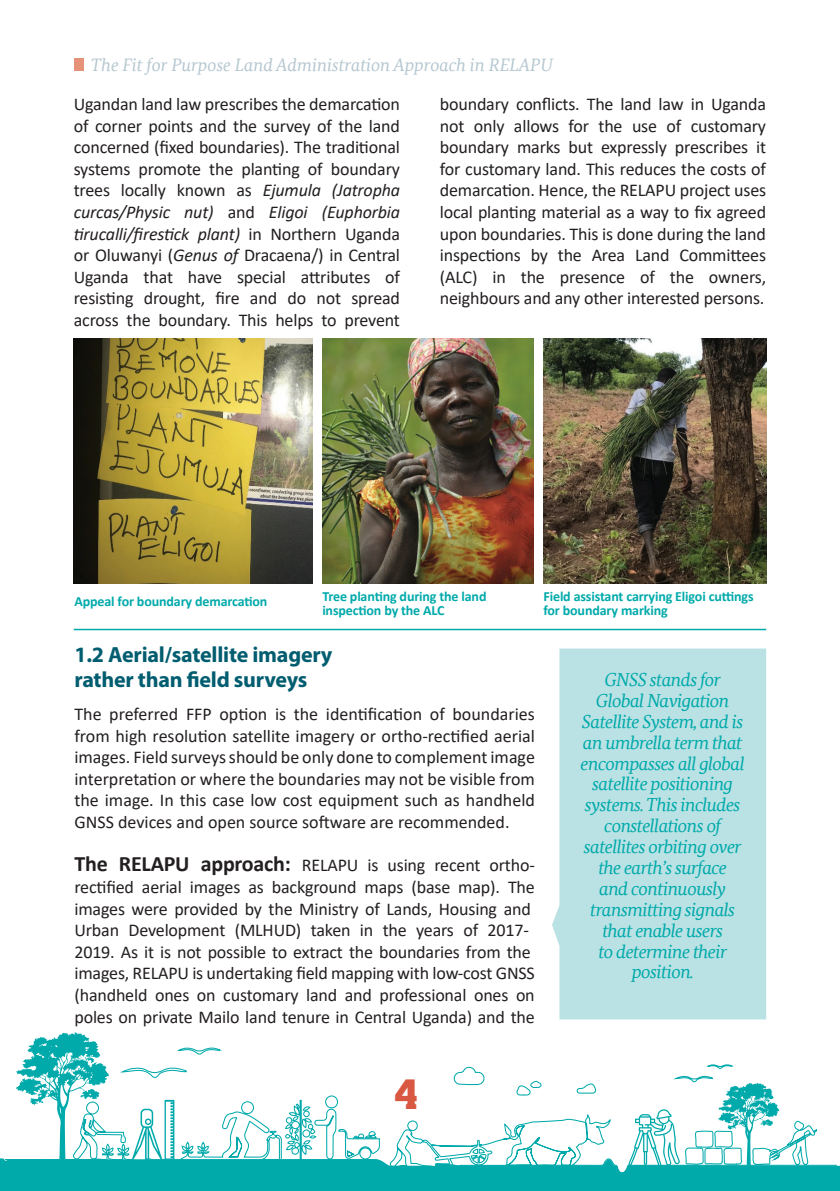
<style>
.page{position:relative;width:840px;height:1191px;background:#fff}
.page>*{position:absolute;margin:0;border:0;box-sizing:border-box;transform-origin:0 0}
.t1{font:42px "aka Chen";color:#d95842}
.t2{font:700 22px/25.4px "Myriad Pro";letter-spacing:-.01em;color:#005d70}
.t3{font:italic 18.8px/20.8px "Bundes Serif";letter-spacing:-.03em;color:#00a9aa;text-align:center}
.t4{font:18px/21.6px "Calibri";letter-spacing:-.01em;color:#231f20;text-align:justify}
.t5{font:italic 18px "Bundes Serif";color:#b5c7d0}
.t6{font:700 14px/14px "Calibri";letter-spacing:-.01em;color:#00a9aa}
.s1{font-style:italic}
.s2{font-weight:700;font-size:22px}
</style>
<div class="page">
<svg style="left:0;top:1032px;width:839px;height:159px"></svg>
<div style="left:74px;top:58px;width:10px;height:13px;background:#e59279"></div>
<img style="left:322px;top:339px;width:211px;height:245px">
<img style="left:543px;top:339px;width:222px;height:245px">
<img style="left:74px;top:339px;width:238px;height:245px">
<div style="left:552px;top:648px;width:213px;height:371px;background:#bae2e4"></div>
<hr style="left:74px;top:629px;width:691px;height:1px;background:#00a9aa">
<p class="t5" style="left:91px;top:54px;width:463px">The Fit for Purpose Land Administration Approach in RELAPU</p>
<p class="t4" style="left:74px;top:93px;width:327px">Ugandan land law prescribes the demarcation of corner points and the survey of the land concerned (fixed boundaries). The traditional systems promote the planting of boundary trees locally known as <span class="s1">Ejumula (Jatropha curcas/Physic nut)</span> and <span class="s1">Eligoi (Euphorbia tirucalli/firestick plant)</span> in Northern Uganda or Oluwanyi (<span class="s1">Genus of</span> Dracaena/) in Central Uganda that have special attributes of resisting drought, fire and do not spread across the boundary. This helps to prevent</p>
<p class="t4" style="left:439px;top:93px;width:327px">boundary conflicts. The land law in Uganda not only allows for the use of customary boundary marks but expressly prescribes it for customary land. This reduces the costs of demarcation. Hence, the RELAPU project uses local planting material as a way to fix agreed upon boundaries. This is done during the land inspections by the Area Land Committees (ALC) in the presence of the owners, neighbours and any other interested persons.</p>
<p class="t6" style="left:74px;top:594px;width:194px">Appeal for boundary demarcation</p>
<p class="t6" style="left:322px;top:589px;width:166px">Tree planting during the land inspection by the ALC</p>
<p class="t6" style="left:543px;top:589px;width:211px">Field assistant carrying Eligoi cuttings for boundary marking</p>
<p class="t2" style="left:74px;top:641px;width:259px">1.2 Aerial/satellite imagery rather than field surveys</p>
<p class="t4" style="left:74px;top:702px;width:461px">The preferred FFP option is the identification of boundaries from high resolution satellite imagery or ortho-rectified aerial images. Field surveys should be only done to complement image interpretation or where the boundaries may not be visible from the image. In this case low cost equipment such as handheld GNSS devices and open source software are recommended.</p>
<p class="t4" style="left:74px;top:854px;width:461px;text-align:left"><span class="s2">The RELAPU approach:</span> RELAPU is using recent ortho&shy;rectified aerial images as background maps (base map). The images were provided by the Ministry of Lands, Housing and Urban Development (MLHUD) taken in the years of 2017- 2019. As it is not possible to extract the boundaries from the images, RELAPU is undertaking field mapping with low-cost GNSS (handheld ones on customary land and professional ones on poles on private Mailo land tenure in Central Uganda) and the</p>
<p class="t3" style="left:580px;top:669px;width:165px">GNSS stands for<br>Global Navigation<br>Satellite System, and is an umbrella term that encompasses all global satellite positioning systems. This includes constellations of satellites orbiting over the earth’s surface<br>and continuously transmitting signals that enable users<br>to determine their position.</p>
<h1 class="t1" style="left:394px;top:1073px;width:25px">4</h1>
</div>
